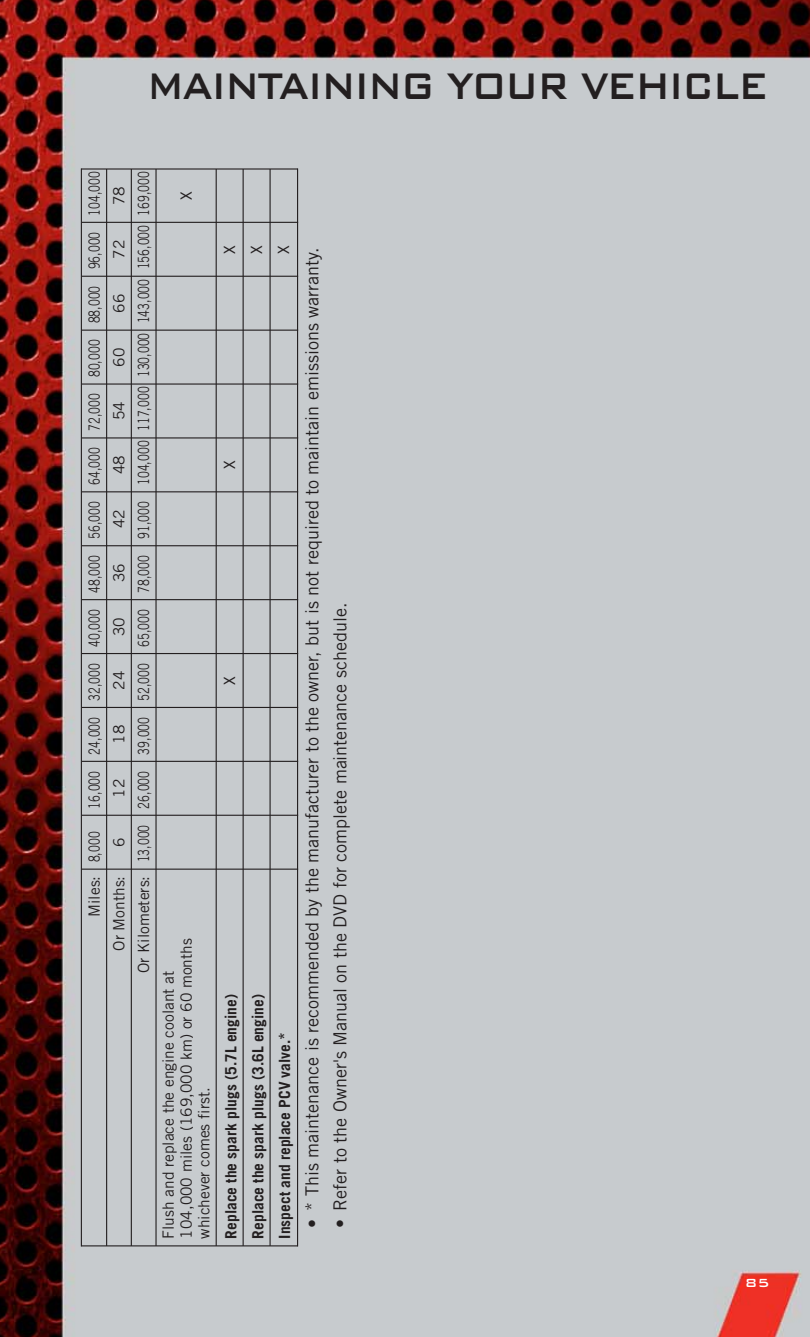
<style>
.page{position:relative;width:810px;height:1337px;background:#fff}
.page>*{position:absolute;margin:0;border:0;box-sizing:border-box;transform-origin:0 0}
.t1{font:500 49.5px "Bank Gothic BT";letter-spacing:-.05em;color:#231f20;scale:.82 1}
.t2{font:18px "Trade Gothic LT Std";color:#231f20}
.t3{font:500 15.75px "Bank Gothic BT";color:#fff}
.t4{font:15.53px/17.8px "Trade Gothic LT Std";color:#231f20}
.t5{font:700 15.53px "Trade Gothic LT Std";color:#231f20}
.t6{font:15.53px "Trade Gothic LT Std";color:#231f20;scale:.72 1}
</style>
<div class="page">
<img style="left:0;top:0;width:810px;height:1336px">
<hr style="left:106px;top:169px;width:1px;height:1076px;background:#231f20">
<hr style="left:131px;top:169px;width:1px;height:1076px;background:#231f20">
<hr style="left:155px;top:169px;width:2px;height:1076px;background:#231f20">
<hr style="left:216px;top:169px;width:1px;height:1076px;background:#231f20">
<hr style="left:243px;top:169px;width:1px;height:1076px;background:#231f20">
<hr style="left:270px;top:169px;width:1px;height:1076px;background:#231f20">
<hr style="left:82px;top:868px;width:216px;height:1px;background:#231f20">
<hr style="left:82px;top:814px;width:216px;height:2px;background:#231f20">
<hr style="left:82px;top:761px;width:216px;height:1px;background:#231f20">
<hr style="left:82px;top:707px;width:216px;height:1px;background:#231f20">
<hr style="left:82px;top:653px;width:216px;height:1px;background:#231f20">
<hr style="left:82px;top:599px;width:216px;height:1px;background:#231f20">
<hr style="left:82px;top:545px;width:216px;height:1px;background:#231f20">
<hr style="left:82px;top:491px;width:216px;height:1px;background:#231f20">
<hr style="left:82px;top:437px;width:216px;height:1px;background:#231f20">
<hr style="left:82px;top:383px;width:216px;height:1px;background:#231f20">
<hr style="left:82px;top:329px;width:216px;height:2px;background:#231f20">
<hr style="left:82px;top:276px;width:216px;height:1px;background:#231f20">
<hr style="left:82px;top:222px;width:216px;height:1px;background:#231f20">
<hr style="left:81px;top:168px;width:1px;height:1078px;background:#231f20">
<hr style="left:81px;top:168px;width:217px;height:2px;background:#231f20">
<hr style="left:297px;top:168px;width:1px;height:1078px;background:#231f20">
<hr style="left:81px;top:1245px;width:217px;height:1px;background:#231f20">
<h1 class="t1" style="left:147px;top:53px;width:760px">MAINTAINING YOUR VEHICLE</h1>
<p class="t6" style="left:89px;top:808px;width:887px;rotate:-90deg">16,000 24,000 32,000 40,000 48,000 56,000 64,000 72,000 80,000 88,000 96,000 104,000</p>
<p class="t4" style="left:87px;top:916px;width:87px;rotate:-90deg">Miles: 8,000</p>
<p class="t4" style="left:112px;top:205px;width:20px;rotate:-90deg">78</p>
<p class="t4" style="left:112px;top:259px;width:20px;rotate:-90deg">72</p>
<p class="t4" style="left:112px;top:313px;width:20px;rotate:-90deg">66</p>
<p class="t4" style="left:112px;top:366px;width:20px;rotate:-90deg">60</p>
<p class="t4" style="left:112px;top:420px;width:20px;rotate:-90deg">54</p>
<p class="t4" style="left:112px;top:474px;width:20px;rotate:-90deg">48</p>
<p class="t4" style="left:112px;top:528px;width:20px;rotate:-90deg">42</p>
<p class="t4" style="left:112px;top:582px;width:20px;rotate:-90deg">36</p>
<p class="t4" style="left:112px;top:636px;width:20px;rotate:-90deg">30</p>
<p class="t4" style="left:112px;top:690px;width:20px;rotate:-90deg">24</p>
<p class="t4" style="left:112px;top:744px;width:20px;rotate:-90deg">18</p>
<p class="t4" style="left:112px;top:797px;width:20px;rotate:-90deg">12</p>
<p class="t4" style="left:112px;top:847px;width:11px;rotate:-90deg">6</p>
<p class="t4" style="left:112px;top:950px;width:76px;rotate:-90deg">Or Months:</p>
<p class="t4" style="left:136px;top:973px;width:803px;rotate:-90deg">Or Kilometers: 13,000 26,000 39,000 52,000 65,000 78,000 91,000 104,000 117,000 130,000 143,000 156,000 169,000</p>
<p class="t4" style="left:179px;top:200px;width:10px;rotate:-90deg">X</p>
<p class="t4" style="left:179px;top:1238px;width:302px;rotate:-90deg">104,000 miles (169,000 km) or 60 months whichever comes first.</p>
<p class="t4" style="left:161px;top:1238px;width:269px;rotate:-90deg">Flush and replace the engine coolant at</p>
<p class="t4" style="left:222px;top:253px;width:10px;rotate:-90deg">X</p>
<p class="t4" style="left:249px;top:253px;width:10px;rotate:-90deg">X</p>
<p class="t4" style="left:276px;top:253px;width:10px;rotate:-90deg">X</p>
<p class="t4" style="left:222px;top:469px;width:10px;rotate:-90deg">X</p>
<p class="t4" style="left:222px;top:685px;width:10px;rotate:-90deg">X</p>
<p class="t5" style="left:225px;top:1238px;width:246px;rotate:-90deg">Replace the spark plugs (5.7L engine)</p>
<p class="t5" style="left:252px;top:1238px;width:246px;rotate:-90deg">Replace the spark plugs (3.6L engine)</p>
<p class="t5" style="left:279px;top:1238px;width:208px;rotate:-90deg">Inspect and replace PCV valve.*</p>
<p class="t2" style="left:305px;top:1228px;width:982px;rotate:-90deg">• * This maintenance is recommended by the manufacturer to the owner, but is not required to maintain emissions warranty.</p>
<p class="t2" style="left:334px;top:1228px;width:627px;rotate:-90deg">• Refer to the Owner's Manual on the DVD for complete maintenance schedule.</p>
<p class="t3" style="left:745px;top:1272px;width:26px">85</p>
</div>
